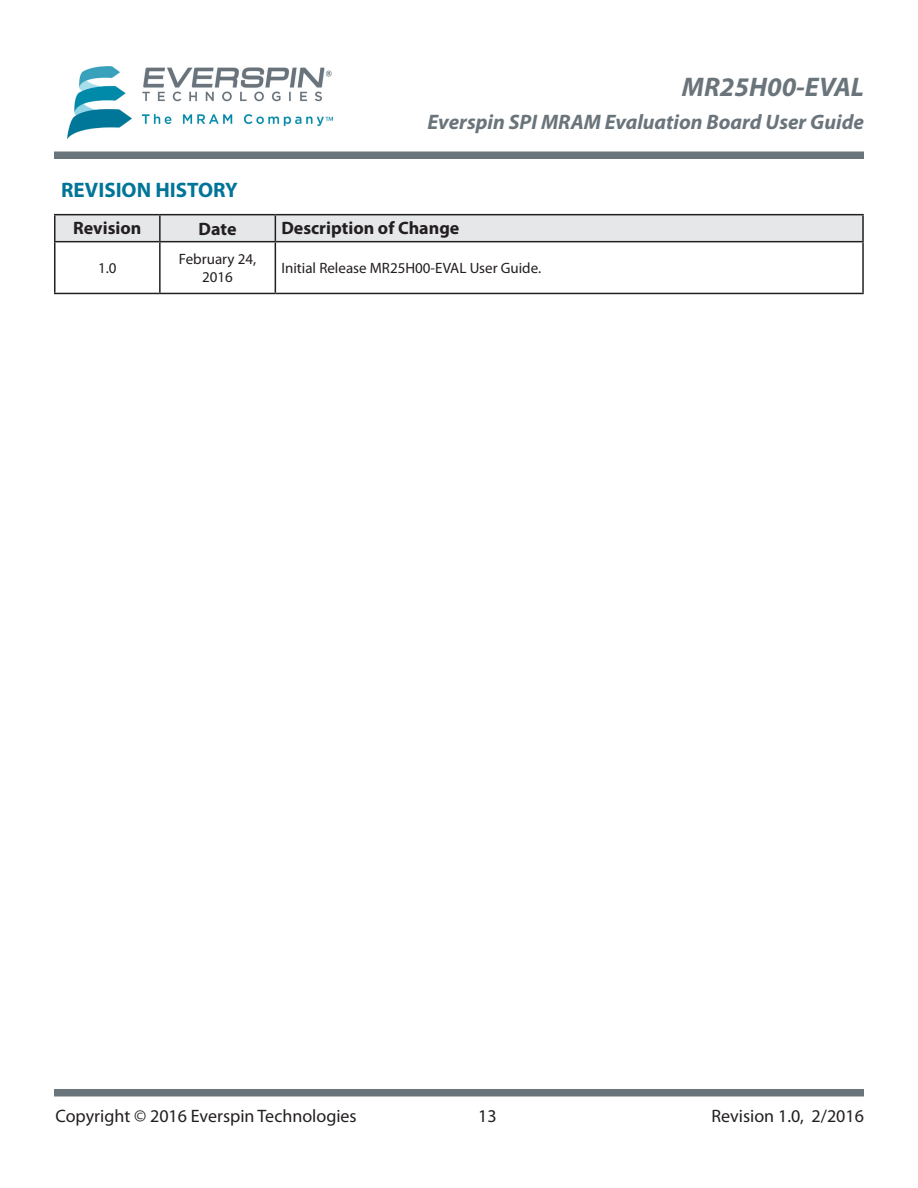
<style>
.page{position:relative;width:918px;height:1188px;background:#fff}
.page>*{position:absolute;margin:0;border:0;box-sizing:border-box;transform-origin:0 0}
.t1{font:italic 700 27px "Myriad Pro";color:#6a747b}
.t2{font:italic 700 21px "Myriad Pro";color:#6a747b}
.t3{font:700 21px "Myriad Pro";color:#007598}
.t4{font:18px "Myriad Pro";color:#231f20}
.t5{font:700 18px "Myriad Pro";color:#231f20}
.t6{font:15px/18px "Myriad Pro";color:#231f20;text-align:center}
</style>
<div class="page">
<div style="left:54px;top:152px;width:810px;height:7px;background:#6a747b"></div>
<div style="left:54px;top:1089px;width:810px;height:7px;background:#6a747b"></div>
<img style="left:68px;top:67px;width:265px;height:71px">
<hr style="left:54px;top:214px;width:106px;height:1px;background:#231f20">
<hr style="left:54px;top:215px;width:2px;height:26px;background:#231f20">
<hr style="left:160px;top:214px;width:115px;height:1px;background:#231f20">
<hr style="left:275px;top:214px;width:589px;height:1px;background:#231f20">
<svg style="left:55px;top:215px;width:807px;height:26px;background:#e1e2e4"></svg>
<hr style="left:862px;top:215px;width:2px;height:26px;background:#231f20">
<hr style="left:54px;top:241px;width:106px;height:1px;background:#231f20">
<hr style="left:54px;top:242px;width:2px;height:51px;background:#231f20">
<hr style="left:160px;top:241px;width:115px;height:1px;background:#231f20">
<hr style="left:159px;top:242px;width:2px;height:51px;background:#231f20">
<hr style="left:275px;top:241px;width:589px;height:1px;background:#231f20">
<hr style="left:275px;top:242px;width:1px;height:51px;background:#231f20">
<hr style="left:862px;top:242px;width:2px;height:51px;background:#231f20">
<hr style="left:54px;top:293px;width:106px;height:1px;background:#231f20">
<hr style="left:160px;top:293px;width:115px;height:1px;background:#231f20">
<hr style="left:275px;top:293px;width:589px;height:1px;background:#231f20">
<p class="t3" style="left:61px;top:176px;width:178px">REVISION HISTORY</p>
<h1 class="t1" style="left:682px;top:69px;width:184px">MR25H00-EVAL</h1>
<p class="t2" style="left:428px;top:108px;width:438px">Everspin SPI MRAM Evaluation Board User Guide</p>
<p class="t5" style="left:73px;top:216px;width:70px">Revision</p>
<p class="t5" style="left:199px;top:217px;width:39px">Date</p>
<p class="t5" style="left:281px;top:216px;width:180px">Description of Change</p>
<p class="t6" style="left:98px;top:259px;width:20px">1.0</p>
<p class="t6" style="left:179px;top:250px;width:79px">February 24,<br>2016</p>
<p class="t6" style="left:281px;top:259px;width:261px">Initial Release MR25H00-EVAL User Guide.</p>
<p class="t4" style="left:56px;top:1105px;width:303px">Copyright © 2016 Everspin Technologies</p>
<p class="t4" style="left:478px;top:1105px;width:20px">13</p>
<p class="t4" style="left:711px;top:1105px;width:154px">Revision 1.0, 2/2016</p>
</div>
